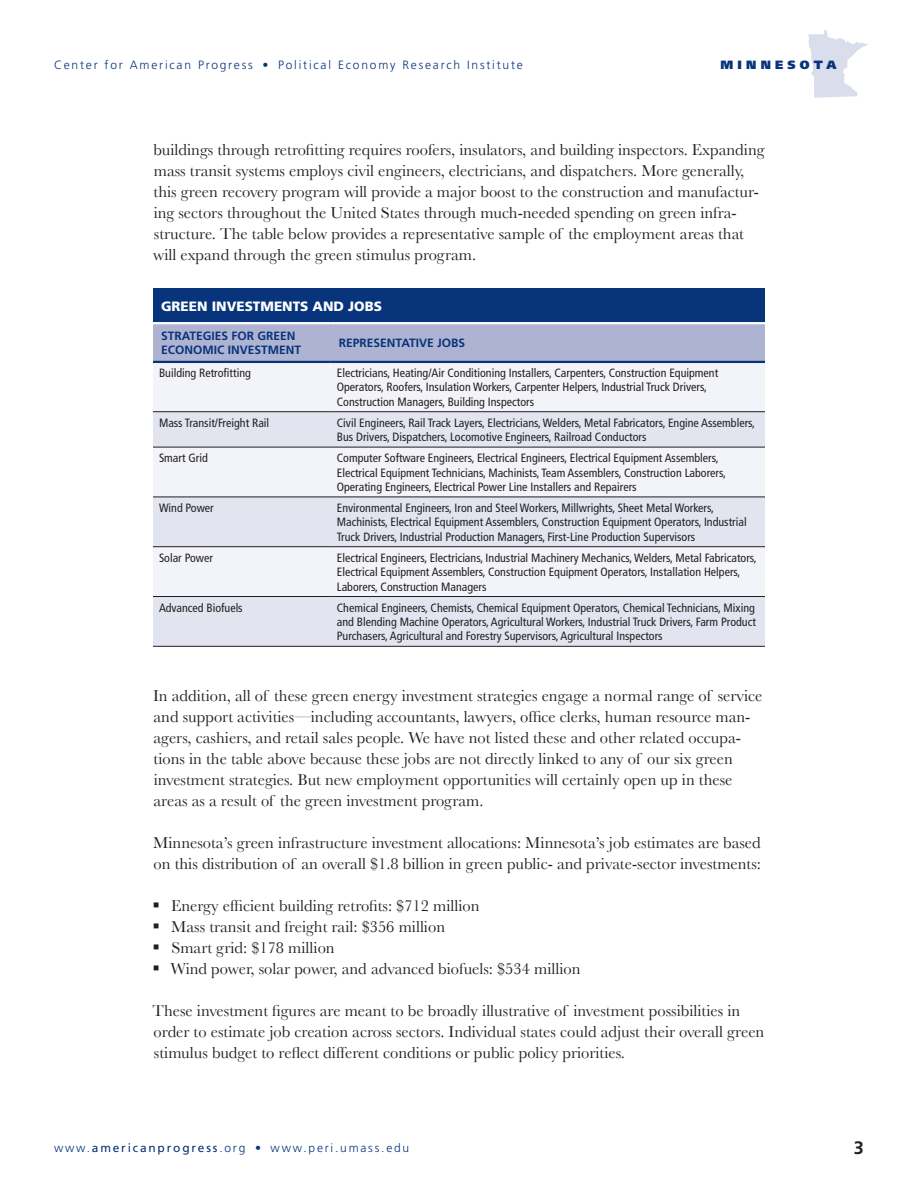
<style>
.page{position:relative;width:918px;height:1188px;background:#fff}
.page>*{position:absolute;margin:0;border:0;box-sizing:border-box;transform-origin:0 0}
.t1{font:700 18px "Frutiger";color:#231f20}
.Body_Text{font:16.5px/21px "Baskerville";color:#231f20}
.Bullets{font:16.5px "Baskerville";color:#231f20}
.Table_Header1{font:900 13.5px "Frutiger";color:#fff}
.Table_Text{font:condensed 12px/14.4px "Frutiger";color:#231f20}
.t2{font:300 12px "Frutiger";letter-spacing:.15em;color:#08347b}
.Table_Header2{font:700 12px/14.4px "Frutiger";color:#08347b}
.t3{font:900 12px "Frutiger";letter-spacing:.35em;color:#08347b}
.s1{font-weight:400}
</style>
<div class="page">
<svg style="left:808px;top:30px;width:60px;height:68px"></svg>
<div style="left:153px;top:289px;width:612px;height:34px;background:#08347b"></div>
<div style="left:153px;top:324px;width:612px;height:37px;background:#aeb3d2"></div>
<div style="left:153px;top:363px;width:612px;height:48px;background:#f3f4f9"></div>
<svg style="left:153px;top:412px;width:612px;height:234px;fill:#e2e4ef"></svg>
<hr style="left:153px;top:411px;width:178px;height:1px;background:#231f20">
<hr style="left:331px;top:411px;width:434px;height:1px;background:#231f20">
<hr style="left:153px;top:447px;width:178px;height:1px;background:#231f20">
<hr style="left:331px;top:447px;width:434px;height:1px;background:#231f20">
<hr style="left:153px;top:497px;width:178px;height:1px;background:#231f20">
<hr style="left:331px;top:497px;width:434px;height:1px;background:#231f20">
<hr style="left:153px;top:546px;width:178px;height:1px;background:#231f20">
<hr style="left:331px;top:546px;width:434px;height:1px;background:#231f20">
<hr style="left:153px;top:596px;width:178px;height:1px;background:#231f20">
<hr style="left:331px;top:596px;width:434px;height:1px;background:#231f20">
<hr style="left:153px;top:361px;width:178px;height:2px;background:#08347b">
<hr style="left:331px;top:361px;width:434px;height:2px;background:#08347b">
<hr style="left:153px;top:322px;width:178px;height:2px;background:#fff">
<hr style="left:331px;top:322px;width:434px;height:2px;background:#fff">
<hr style="left:153px;top:646px;width:178px;height:1px;background:#231f20">
<hr style="left:331px;top:646px;width:434px;height:1px;background:#231f20">
<p class="t2" style="left:54px;top:58px;width:470px">Center for American Progress • Political Economy Research Institute</p>
<p class="t3" style="left:721px;top:57px;width:117px">MINNESOTA</p>
<p class="Body_Text" style="left:153px;top:139px;width:613px">buildings through retrofitting requires roofers, insulators, and building inspectors. Expanding mass transit systems employs civil engineers, electricians, and dispatchers. More generally, this green recovery program will provide a major boost to the construction and manufactur&shy;ing sectors throughout the United States through much-needed spending on green infra&shy;structure. The table below provides a representative sample of the employment areas that will expand through the green stimulus program.</p>
<p class="Table_Header1" style="left:161px;top:298px;width:222px">GREEN INVESTMENTS AND JOBS</p>
<p class="Table_Header2" style="left:161px;top:329px;width:43px">STRATEGIES</p>
<p class="Table_Header2" style="left:161px;top:329px;width:142px;text-indent:70px">FOR GREEN<br>ECONOMIC INVESTMENT</p>
<p class="Table_Header2" style="left:339px;top:336px;width:15px">REPRESE</p>
<p class="Table_Header2" style="left:387px;top:336px;width:78px">NTATIVE JOBS</p>
<p class="Table_Text" style="left:159px;top:366px;width:93px">Building Retrofitting</p>
<p class="Table_Text" style="left:337px;top:366px;width:383px">Electricians, Heating/Air Conditioning Installers, Carpenters, Construction Equipment<br>Operators, Roofers, Insulation Workers, Carpenter Helpers, Industrial Truck Drivers,<br>Construction Managers, Building Inspectors</p>
<p class="Table_Text" style="left:159px;top:415px;width:112px">Mass Transit/Freight Rail</p>
<p class="Table_Text" style="left:337px;top:415px;width:420px">Civil Engineers, Rail Track Layers, Electricians, Welders, Metal Fabricators, Engine Assemblers,<br>Bus Drivers, Dispatchers, Locomotive Engineers, Railroad Conductors</p>
<p class="Table_Text" style="left:159px;top:451px;width:50px">Smart Grid</p>
<p class="Table_Text" style="left:337px;top:451px;width:391px">Computer Software Engineers, Electrical Engineers, Electrical Equipment Assemblers,<br>Electrical Equipment Technicians, Machinists, Team Assemblers, Construction Laborers,<br>Operating Engineers, Electrical Power Line Installers and Repairers</p>
<p class="Table_Text" style="left:159px;top:501px;width:56px">Wind Power</p>
<p class="Table_Text" style="left:337px;top:501px;width:411px">Environmental Engineers, Iron and Steel Workers, Millwrights, Sheet Metal Workers,<br>Machinists, Electrical Equipment Assemblers, Construction Equipment Operators, Industrial<br>Truck Drivers, Industrial Production Managers, First-Line Production Supervisors</p>
<p class="Table_Text" style="left:159px;top:550px;width:55px">Solar Power</p>
<p class="Table_Text" style="left:337px;top:550px;width:421px">Electrical Engineers, Electricians, Industrial Machinery Mechanics, Welders, Metal Fabricators,<br>Electrical Equipment Assemblers, Construction Equipment Operators, Installation Helpers,<br>Laborers, Construction Managers</p>
<p class="Table_Text" style="left:159px;top:600px;width:85px">Advanced Biofuels</p>
<p class="Table_Text" style="left:337px;top:600px;width:421px;text-align:justify">Chemical Engineers, Chemists, Chemical Equipment Operators, Chemical Technicians, Mixing and Blending Machine Operators, Agricultural Workers, Industrial Truck Drivers, Farm Product Purchasers, Agricultural and Forestry Supervisors, Agricultural Inspectors</p>
<p class="Body_Text" style="left:153px;top:685px;width:611px">In addition, all of these green energy investment strategies engage a normal range of service and support activities—including accountants, lawyers, office clerks, human resource man&shy;agers, cashiers, and retail sales people. We have not listed these and other related occupa&shy;tions in the table above because these jobs are not directly linked to any of our six green investment strategies. But new employment opportunities will certainly open up in these areas as a result of the green investment program.</p>
<p class="Body_Text" style="left:153px;top:832px;width:609px">Minnesota’s green infrastructure investment allocations: Minnesota’s job estimates are based on this distribution of an overall $1.8 billion in green public- and private-sector investments:</p>
<p class="Bullets" style="left:171px;top:896px;width:310px">Energy efficient building retrofits: $712 million</p>
<p class="Bullets" style="left:171px;top:917px;width:275px">Mass transit and freight rail: $356 million</p>
<p class="Bullets" style="left:171px;top:938px;width:165px">Smart grid: $178 million</p>
<p class="Bullets" style="left:171px;top:959px;width:411px">Wind power, solar power, and advanced biofuels: $534 million</p>
<p class="Body_Text" style="left:152px;top:1000px;width:613px">These investment figures are meant to be broadly illustrative of investment possibilities in order to estimate job creation across sectors. Individual states could adjust their overall green stimulus budget to reflect different conditions or public policy priorities.</p>
<p class="t2" style="left:54px;top:1141px;width:357px">www.<span class="s1">americanprogress</span>.org • www.peri.umass.edu</p>
<h1 class="t1" style="left:854px;top:1137px;width:12px">3</h1>
</div>
